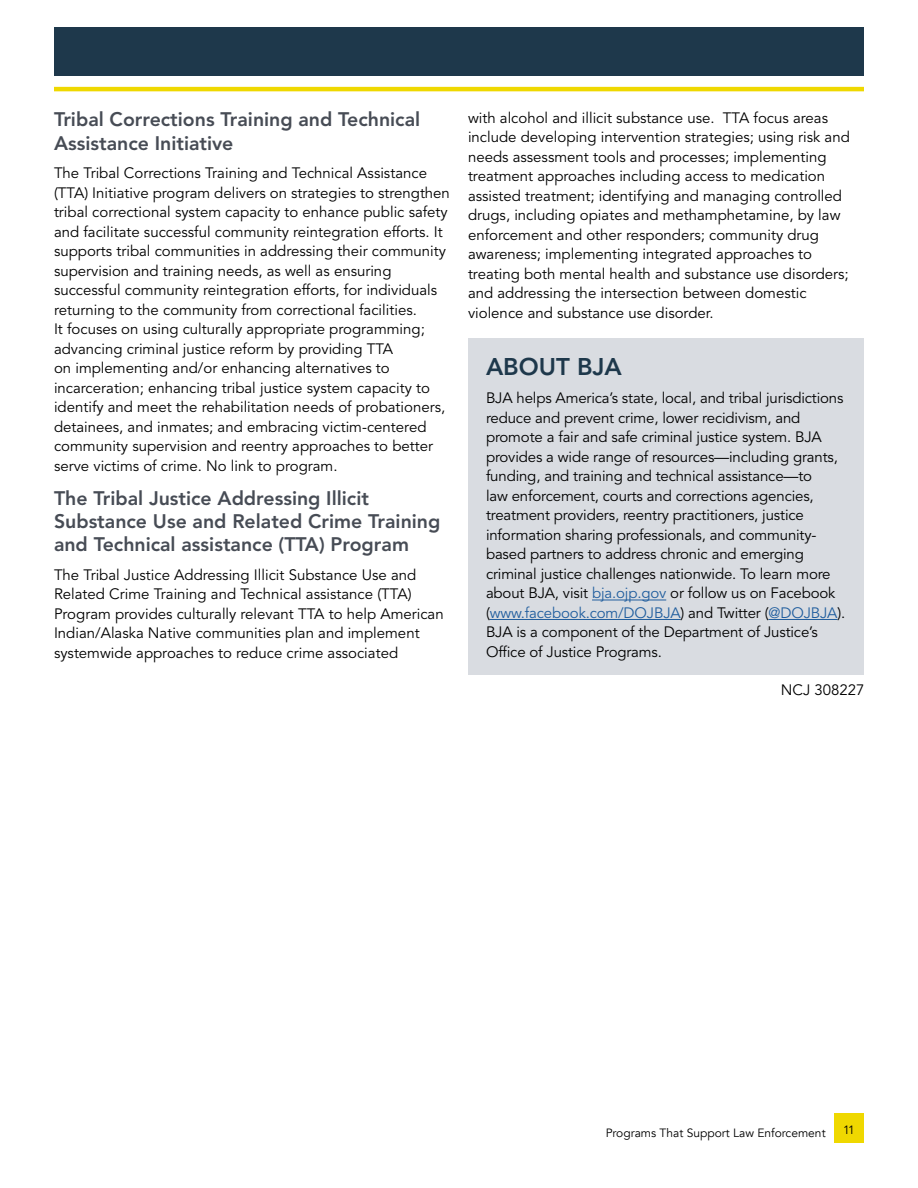
<style>
.page{position:relative;width:918px;height:1188px;background:#fff}
.page>*{position:absolute;margin:0;border:0;box-sizing:border-box;transform-origin:0 0}
.L1_Head{font:800 24px "Avenir LT Std";color:#1e384b}
.L2_Head{font:800 19.5px/23.4px "Avenir LT Std";color:#474c55}
.body_text{font:15px/19.5px "Avenir LT Std";color:#000}
.t1{font:12px "Avenir";color:#000}
.s1{color:#215e9e}
</style>
<div class="page">
<div style="left:54px;top:27px;width:810px;height:49px;background:#1e384b"></div>
<hr style="left:54px;top:87px;width:810px;height:4px;background:#efd800">
<div style="left:834px;top:1113px;width:30px;height:30px;background:#efd800"></div>
<div style="left:468px;top:339px;width:396px;height:336px;background:#d9dce1"></div>
<hr style="left:592px;top:600px;width:74px;height:1px;background:#215e9e">
<hr style="left:490px;top:619px;width:191px;height:1px;background:#215e9e">
<hr style="left:769px;top:619px;width:68px;height:1px;background:#215e9e">
<p class="L2_Head" style="left:54px;top:108px;width:368px">Tribal Corrections Training and Technical<br>Assistance Initiative</p>
<p class="body_text" style="left:54px;top:164px;width:397px">The Tribal Corrections Training and Technical Assistance (TTA) Initiative program delivers on strategies to strengthen tribal correctional system capacity to enhance public safety and facilitate successful community reintegration efforts. It supports tribal communities in addressing their community supervision and training needs, as well as ensuring successful community reintegration efforts, for individuals returning to the community from correctional facilities.<br>It focuses on using culturally appropriate programming; advancing criminal justice reform by providing TTA<br>on implementing and/or enhancing alternatives to incarceration; enhancing tribal justice system capacity to identify and meet the rehabilitation needs of probationers, detainees, and inmates; and embracing victim-centered community supervision and reentry approaches to better serve victims of crime. No link to program.</p>
<p class="L2_Head" style="left:54px;top:486px;width:388px">The Tribal Justice Addressing Illicit<br>Substance Use and Related Crime Training and Technical assistance (TTA) Program</p>
<p class="body_text" style="left:54px;top:565px;width:391px">The Tribal Justice Addressing Illicit Substance Use and Related Crime Training and Technical assistance (TTA)<br>Program provides culturally relevant TTA to help American Indian/Alaska Native communities plan and implement systemwide approaches to reduce crime associated</p>
<p class="body_text" style="left:468px;top:108px;width:383px">with alcohol and illicit substance use. TTA focus areas include developing intervention strategies; using risk and needs assessment tools and processes; implementing treatment approaches including access to medication assisted treatment; identifying and managing controlled drugs, including opiates and methamphetamine, by law enforcement and other responders; community drug awareness; implementing integrated approaches to treating both mental health and substance use disorders; and addressing the intersection between domestic violence and substance use disorder.</p>
<p class="L1_Head" style="left:486px;top:352px;width:137px">ABOUT BJA</p>
<p class="body_text" style="left:486px;top:389px;width:361px">BJA helps America’s state, local, and tribal jurisdictions reduce and prevent crime, lower recidivism, and promote a fair and safe criminal justice system. BJA provides a wide range of resources—including grants, funding, and training and technical assistance—to<br>law enforcement, courts and corrections agencies, treatment providers, reentry practitioners, justice information sharing professionals, and community&shy;based partners to address chronic and emerging criminal justice challenges nationwide. To learn more about BJA, visit <span class="s1">bja.ojp.gov</span> or follow us on Facebook (<span class="s1">www.facebook.com/DOJBJA</span>) and Twitter (<span class="s1">@DOJBJA</span>).<br>BJA is a component of the Department of Justice’s Office of Justice Programs.</p>
<p class="body_text" style="left:781px;top:681px;width:85px">NCJ 308227</p>
<p class="t1" style="left:606px;top:1126px;width:221px">Programs That Support Law Enforcement</p>
<p class="t1" style="left:843px;top:1123px;width:13px">11</p>
</div>
